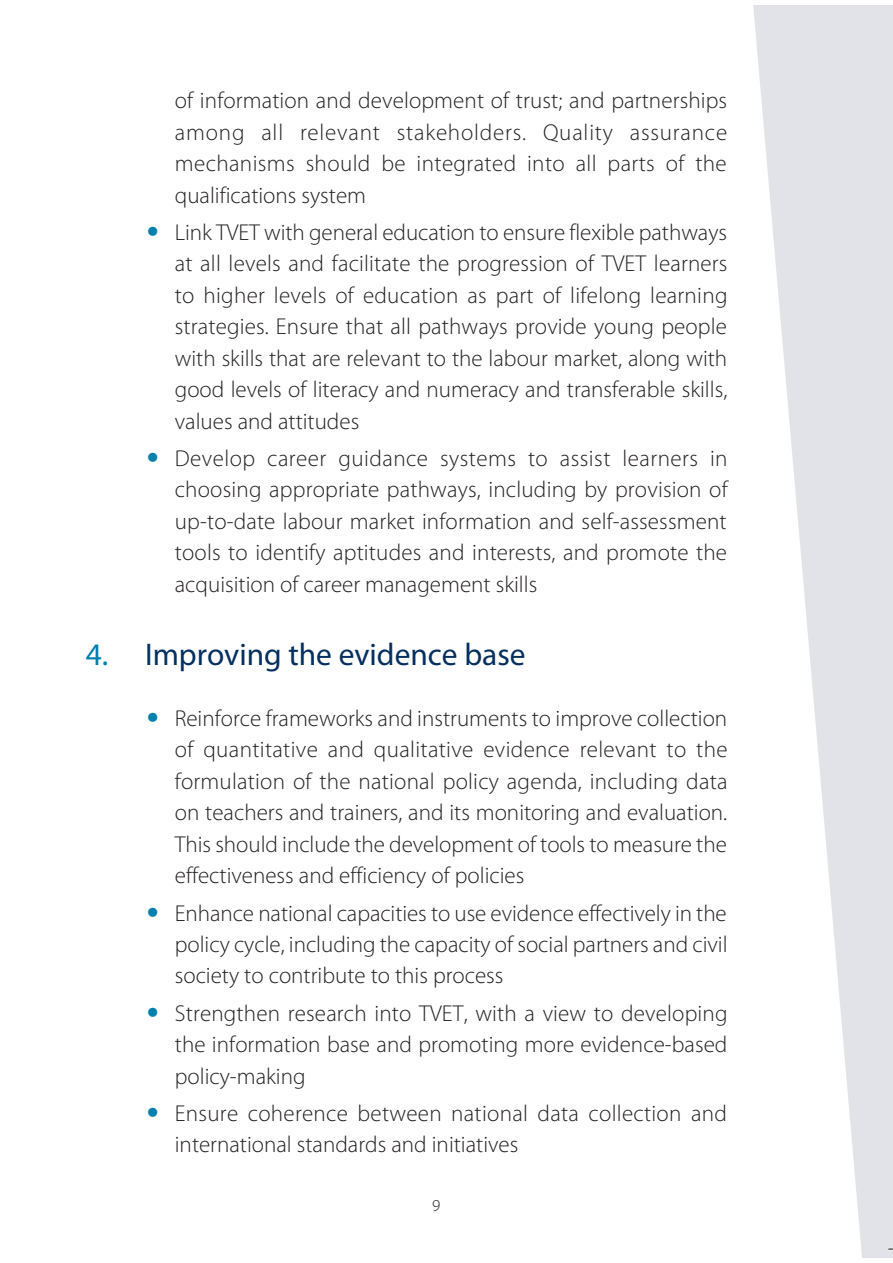
<style>
.page{position:relative;width:893px;height:1263px;background:#fff}
.page>*{position:absolute;margin:0;border:0;box-sizing:border-box;transform-origin:0 0}
.t1{font:31.5px "Myriad Pro";color:#042f5f}
.t2{font:300 23.1px/31.5px "Myriad Pro";color:#231f20;text-align:justify}
.t3{font:300 16.8px "Myriad Pro";color:#231f20}
.s1{color:#0080ad}
</style>
<div class="page">
<svg style="left:753px;top:5px;width:140px;height:1253px;fill:#e1e3e8"></svg>
<p class="t2" style="left:175px;top:87px;width:554px">of information and development of trust; and partnerships among all relevant stakeholders. Quality assurance mechanisms should be integrated into all parts of the qualifications system</p>
<p class="t2" style="left:175px;top:218px;width:554px;text-indent:-30px"><span class="s1">●</span> Link TVET with general education to ensure flexible pathways at all levels and facilitate the progression of TVET learners to higher levels of education as part of lifelong learning strategies. Ensure that all pathways provide young people with skills that are relevant to the labour market, along with good levels of literacy and numeracy and transferable skills, values and attitudes</p>
<p class="t2" style="left:175px;top:444px;width:554px;text-indent:-30px"><span class="s1">●</span> Develop career guidance systems to assist learners in choosing appropriate pathways, including by provision of up-to-date labour market information and self-assessment tools to identify aptitudes and interests, and promote the acquisition of career management skills</p>
<h1 class="t1" style="left:86px;top:642px;width:441px"><span class="s1">4.</span> Improving the evidence base</h1>
<p class="t2" style="left:175px;top:704px;width:554px;text-indent:-30px"><span class="s1">●</span> Reinforce frameworks and instruments to improve collection of quantitative and qualitative evidence relevant to the formulation of the national policy agenda, including data on teachers and trainers, and its monitoring and evaluation.<br>This should include the development of tools to measure the effectiveness and efficiency of policies</p>
<p class="t2" style="left:175px;top:899px;width:554px;text-indent:-30px"><span class="s1">●</span> Enhance national capacities to use evidence effectively in the policy cycle, including the capacity of social partners and civil society to contribute to this process</p>
<p class="t2" style="left:175px;top:999px;width:554px;text-indent:-30px"><span class="s1">●</span> Strengthen research into TVET, with a view to developing the information base and promoting more evidence-based policy-making</p>
<p class="t2" style="left:175px;top:1099px;width:554px;text-indent:-30px"><span class="s1">●</span> Ensure coherence between national data collection and international standards and initiatives</p>
<p class="t3" style="left:432px;top:1199px;width:10px">9</p>
</div>
